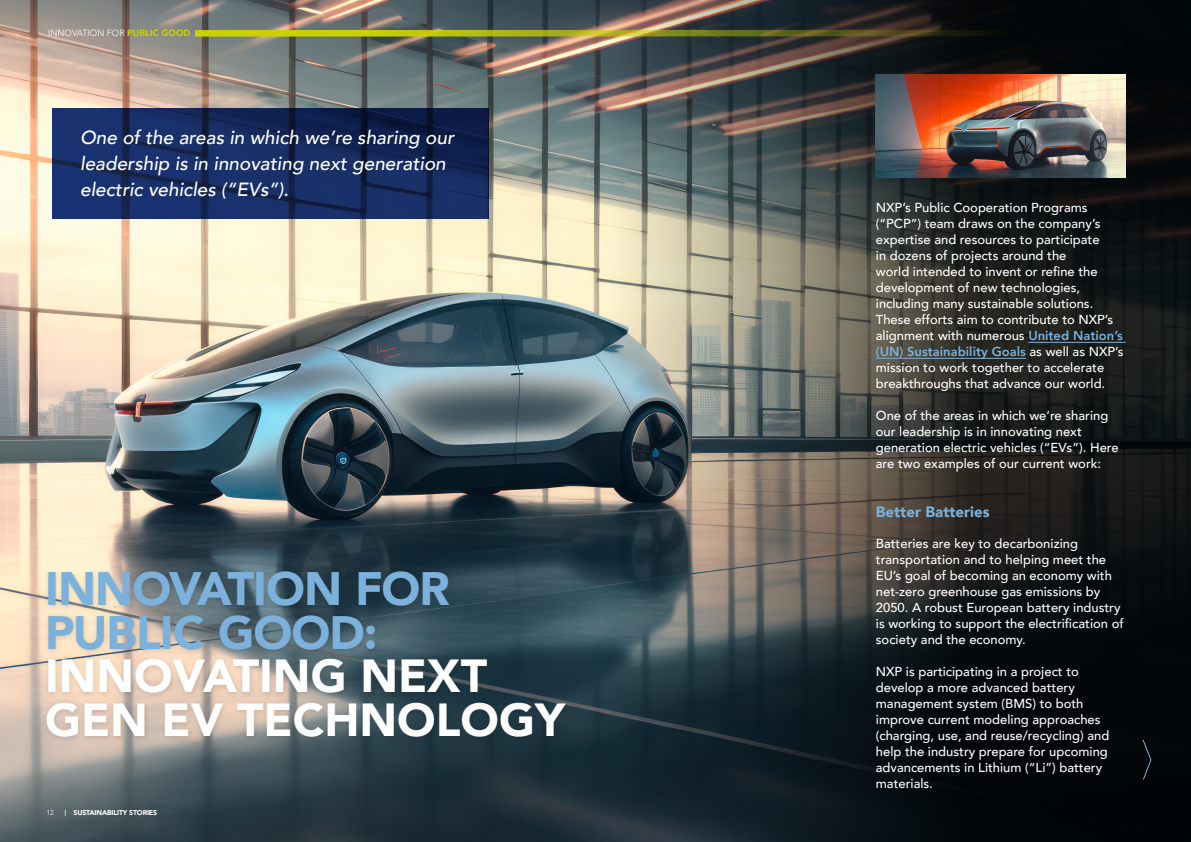
<style>
.page{position:relative;width:1191px;height:842px;background:#fff}
.page>*{position:absolute;margin:0;border:0;box-sizing:border-box;transform-origin:0 0}
.t1{font:900 46.8px/44px "Avenir";letter-spacing:-.02em;color:#7bb1db}
.t2{font:900 46.3px/43.5px "Avenir";color:#fff}
.t3{font:italic 500 19px/26px "Avenir";color:#fff}
.t4{font:900 15px "Avenir";color:#7bb1db}
.t5{font:500 13px/16px "Avenir";color:#fff}
.t6{font:300 9px "Avenir";color:#fff}
.t7{font:900 7px "Avenir";letter-spacing:-.02em;color:#fff}
.t8{font:300 7px "Avenir";color:#fff}
.s1{font-weight:900;color:#c9d200}
.s2{font-family:"Nexa";font-weight:400}
.s3{font-weight:800;color:#7bb1db}
</style>
<div class="page">
<img style="left:0;top:0;width:198px;height:842px">
<img style="left:198px;top:0;width:993px;height:842px">
<hr style="left:1028px;top:342px;width:97px;height:1px;background:#7bb1db">
<hr style="left:876px;top:358px;width:150px;height:1px;background:#7bb1db">
<div style="left:43px;top:567px;width:529px;height:176px;background:#111212;opacity:.15"></div>
<svg style="left:1142px;top:739px;width:9px;height:41px"></svg>
<img style="left:876px;top:75px;width:249px;height:102px">
<svg style="left:195px;top:30px;width:996px;height:7px;background:#727615"></svg>
<svg style="left:52px;top:108px;width:436px;height:111px;background:#162a5f"></svg>
<p class="t6" style="left:48px;top:28px;width:144px">INNOVATION FOR <span class="s1">PUBLIC GOOD</span></p>
<h3 class="t3" style="left:80px;top:125px;width:375px">One of the areas in which we’re sharing our leadership is in innovating next generation electric vehicles (“EVs”).</h3>
<h1 class="t1" style="left:45px;top:565px;width:406px">INNOVATION FOR<br>PUBLIC GOOD:</h1>
<h2 class="t2" style="left:45px;top:653px;width:521px">INNOVATING NEXT<br>GEN EV TECHNOLOGY</h2>
<p class="t8" style="left:47px;top:808px;width:9px">12</p>
<p class="t7" style="left:64px;top:806px;width:94px"><span class="s2">|</span> SUSTAINABILITY STORIES</p>
<p class="t5" style="left:876px;top:199px;width:249px">NXP’s Public Cooperation Programs (“PCP”) team draws on the company’s expertise and resources to participate<br>in dozens of projects around the<br>world intended to invent or refine the development of new technologies, including many sustainable solutions.<br>These efforts aim to contribute to NXP’s alignment with numerous <span class="s3">United Nation’s (UN) Sustainability Goals</span> as well as NXP’s mission to work together to accelerate breakthroughs that advance our world.</p>
<p class="t5" style="left:876px;top:407px;width:244px">One of the areas in which we’re sharing our leadership is in innovating next generation electric vehicles (“EVs”). Here are two examples of our current work:</p>
<p class="t4" style="left:876px;top:499px;width:115px">Better Batteries</p>
<p class="t5" style="left:876px;top:535px;width:249px">Batteries are key to decarbonizing transportation and to helping meet the EU’s goal of becoming an economy with net-zero greenhouse gas emissions by 2050. A robust European battery industry is working to support the electrification of society and the economy.</p>
<p class="t5" style="left:876px;top:663px;width:235px">NXP is participating in a project to develop a more advanced battery management system (BMS) to both improve current modeling approaches (charging, use, and reuse/recycling) and help the industry prepare for upcoming advancements in Lithium (“Li”) battery materials.</p>
</div>
